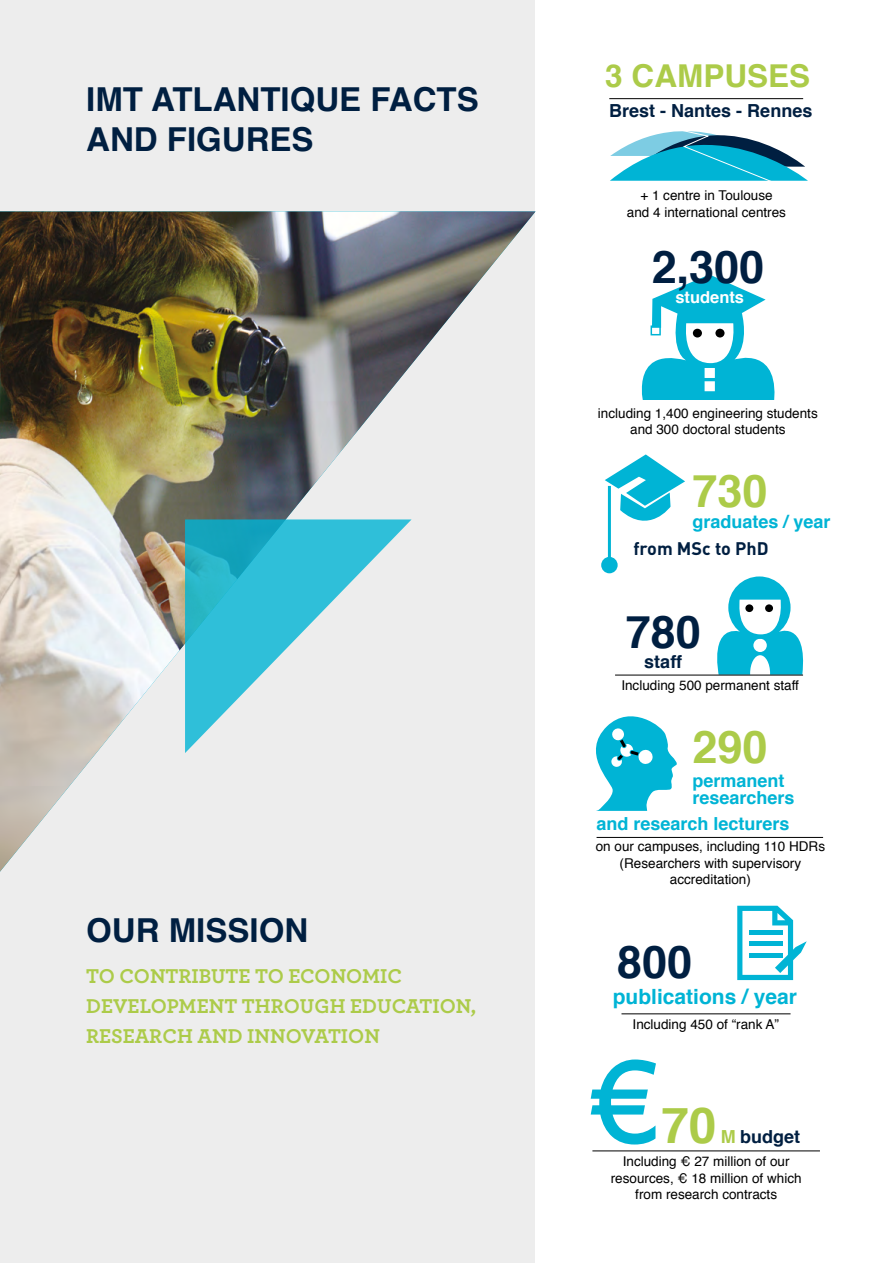
<style>
.page{position:relative;width:893px;height:1263px;background:#fff}
.page>*{position:absolute;margin:0;border:0;box-sizing:border-box;transform-origin:0 0}
.t1{font:121.5px "Gill Sans";color:#00b4d5}
.t2{font:700 49.5px "Helvetica";color:#accb49}
.t3{font:700 45px "Helvetica";color:#001f41}
.t4{font:700 45px "Helvetica";color:#accb49}
.t5{font:700 33px/39.6px "Helvetica";color:#001f41}
.t6{font:700 31.5px "Helvetica";color:#accb49}
.t7{font:700 21px/30px "Archer";color:#accb49}
.t8{font:700 21px "Helvetica";color:#00b4d5}
.t9{font:700 18px/16.5px "Helvetica";color:#00b4d5}
.t10{font:700 18px "Helvetica";color:#001f41}
.t11{font:700 18px "DIN";color:#001f41}
.t12{font:700 16.5px "Helvetica";color:#fff}
.t13{font:13.5px/16.5px "Helvetica";color:#000;text-align:center}
.s1{color:#accb49}
</style>
<div class="page">
<div style="left:0;top:0;width:535px;height:1263px;background:#ededed"></div>
<div style="left:728px;top:576px;width:62px;height:63px;background:#00b4d5;border-radius:50%"></div>
<svg style="left:707px;top:600px;width:97px;height:75px"></svg>
<div style="left:745px;top:604px;width:8px;height:8px;background:#000;border-radius:50%"></div>
<div style="left:765px;top:604px;width:8px;height:8px;background:#000;border-radius:50%"></div>
<hr style="left:615px;top:675px;width:188px;height:1px;background:#000">
<hr style="left:592px;top:1150px;width:228px;height:1px;background:#000">
<svg style="left:737px;top:906px;width:70px;height:74px"></svg>
<div style="left:749px;top:930px;width:33px;height:5px;background:#00b4d5"></div>
<div style="left:749px;top:941px;width:33px;height:5px;background:#00b4d5"></div>
<div style="left:749px;top:953px;width:33px;height:5px;background:#00b4d5"></div>
<hr style="left:621px;top:1013px;width:169px;height:1px;background:#000">
<svg style="left:596px;top:716px;width:81px;height:95px"></svg>
<hr style="left:597px;top:837px;width:226px;height:1px;background:#000">
<hr style="left:609px;top:98px;width:194px;height:1px;background:#000">
<svg style="left:610px;top:98px;width:198px;height:83px"></svg>
<svg style="left:641px;top:274px;width:134px;height:126px"></svg>
<div style="left:693px;top:329px;width:9px;height:8px;background:#000;border-radius:50%"></div>
<div style="left:715px;top:329px;width:9px;height:8px;background:#000;border-radius:50%"></div>
<img style="left:0;top:211px;width:535px;height:661px">
<svg style="left:605px;top:454px;width:80px;height:82px"></svg>
<hr style="left:608px;top:486px;width:3px;height:74px;background:#00b4d5">
<div style="left:601px;top:557px;width:17px;height:16px;background:#00b4d5;border-radius:50%"></div>
<svg style="left:185px;top:519px;width:227px;height:234px"></svg>
<h3 class="t5" style="left:86px;top:80px;width:394px">IMT ATLANTIQUE FACTS<br>AND FIGURES</h3>
<h3 class="t5" style="left:86px;top:911px;width:223px">OUR MISSION</h3>
<h3 class="t7" style="left:86px;top:959px;width:391px">TO CONTRIBUTE TO ECONOMIC<br>DEVELOPMENT THROUGH EDUCATION,<br>RESEARCH AND INNOVATION</h3>
<h3 class="t6" style="left:605px;top:51px;width:206px">3 CAMPUSES</h3>
<h3 class="t10" style="left:609px;top:96px;width:205px">Brest - Nantes - Rennes</h3>
<p class="t13" style="left:627px;top:188px;width:161px">+ 1 centre in Toulouse<br>and 4 international centres</p>
<h3 class="t3" style="left:652px;top:231px;width:114px">2,300</h3>
<p class="t12" style="left:675px;top:284px;width:70px">students</p>
<p class="t13" style="left:598px;top:405px;width:221px">including 1,400 engineering students and 300 doctoral students</p>
<h3 class="t4" style="left:692px;top:455px;width:77px">730</h3>
<h3 class="t11" style="left:633px;top:537px;width:137px">from MSc to PhD</h3>
<h3 class="t9" style="left:692px;top:514px;width:140px">graduates / year</h3>
<h3 class="t3" style="left:626px;top:596px;width:77px">780</h3>
<h3 class="t10" style="left:644px;top:647px;width:39px">staff</h3>
<p class="t13" style="left:621px;top:677px;width:179px">Including 500 permanent staff</p>
<h3 class="t4" style="left:693px;top:711px;width:77px">290</h3>
<h3 class="t9" style="left:693px;top:773px;width:104px">permanent researchers</h3>
<p class="t13" style="left:596px;top:839px;width:231px">on our campuses, including 110 HDRs (Researchers with supervisory accreditation)</p>
<h3 class="t9" style="left:597px;top:816px;width:195px">and research lecturers</h3>
<h3 class="t3" style="left:617px;top:926px;width:77px">800</h3>
<h3 class="t8" style="left:613px;top:980px;width:186px">publications / year</h3>
<p class="t13" style="left:633px;top:1017px;width:148px">Including 450 of “rank A”</p>
<h1 class="t1" style="left:587px;top:1031px;width:76px">€</h1>
<h2 class="t2" style="left:661px;top:1086px;width:57px">70</h2>
<h3 class="t10" style="left:721px;top:1122px;width:81px"><span class="s1">M</span> budget</h3>
<p class="t13" style="left:611px;top:1154px;width:192px">Including € 27 million of our resources, € 18 million of which from research contracts</p>
</div>
